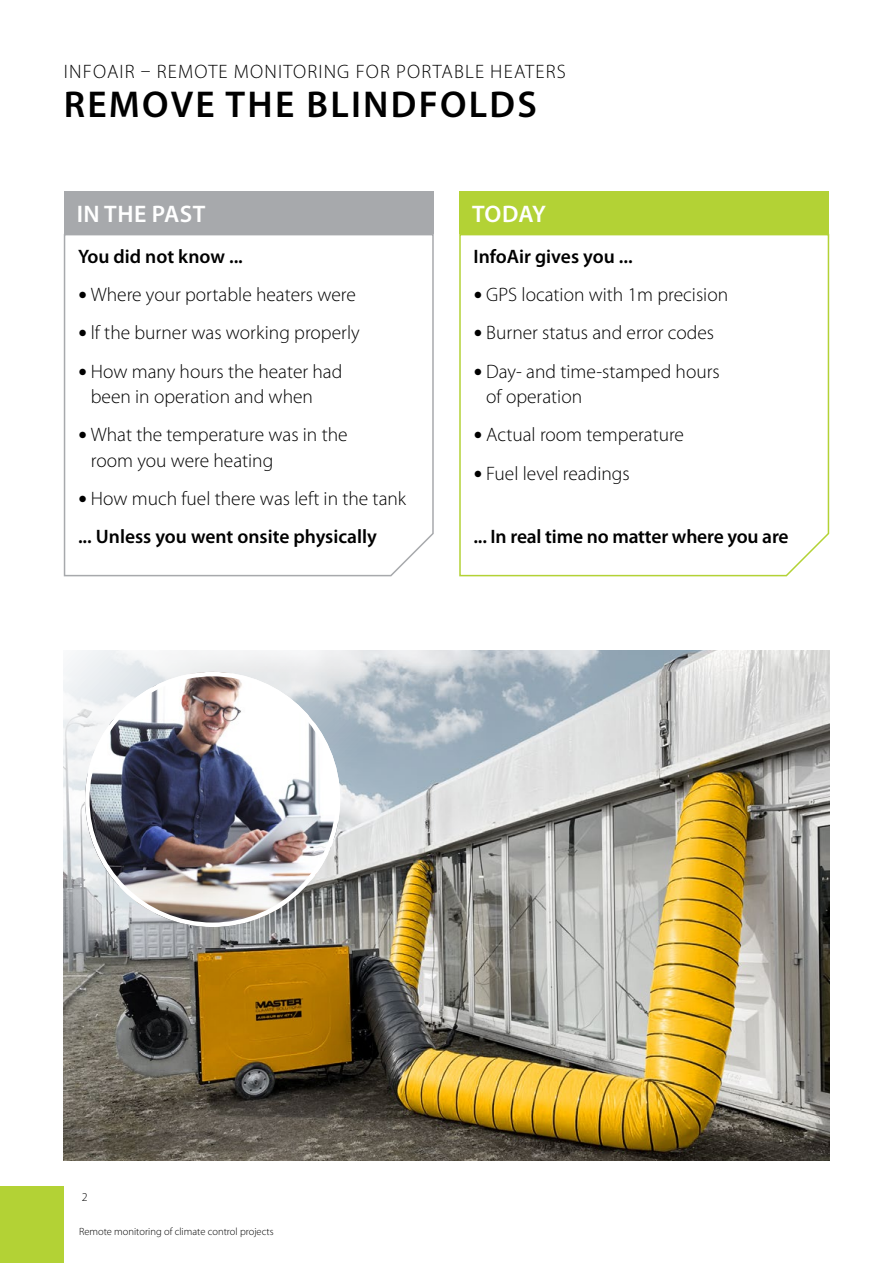
<style>
.page{position:relative;width:893px;height:1263px;background:#fff}
.page>*{position:absolute;margin:0;border:0;box-sizing:border-box;transform-origin:0 0}
.t1{font:600 37.5px "Myriad Pro";letter-spacing:.06em;color:#000}
.t2{font:600 24px "Myriad Pro";letter-spacing:.02em;color:#fff}
.t3{font:300 19.5px/38.2px "Myriad Pro";color:#000}
.t4{font:600 19.5px "Myriad Pro";letter-spacing:-.005em;color:#000}
.t5{font:300 19.5px "Myriad Pro";letter-spacing:.06em;color:#000}
.t6{font:300 12px "Myriad Pro";color:#000}
.t7{font:300 10.5px "Myriad Pro";color:#000}
</style>
<div class="page">
<div style="left:0;top:1186px;width:64px;height:77px;background:#b3d235"></div>
<img style="left:64px;top:651px;width:765px;height:510px">
<img style="left:85px;top:672px;width:255px;height:255px;border-radius:128px">
<svg style="left:63px;top:234px;width:371px;height:343px"></svg>
<div style="left:64px;top:191px;width:370px;height:43px;background:#a7a9ac"></div>
<svg style="left:459px;top:234px;width:371px;height:343px"></svg>
<div style="left:459px;top:191px;width:370px;height:43px;background:#b3d235"></div>
<svg style="left:79px;top:292px;width:7px;height:6px"></svg>
<svg style="left:79px;top:330px;width:7px;height:6px"></svg>
<svg style="left:79px;top:368px;width:7px;height:7px"></svg>
<svg style="left:79px;top:432px;width:7px;height:6px"></svg>
<svg style="left:79px;top:496px;width:7px;height:6px"></svg>
<svg style="left:475px;top:292px;width:6px;height:6px"></svg>
<svg style="left:475px;top:330px;width:6px;height:6px"></svg>
<svg style="left:475px;top:368px;width:6px;height:7px"></svg>
<svg style="left:475px;top:432px;width:6px;height:6px"></svg>
<svg style="left:475px;top:470px;width:6px;height:7px"></svg>
<p class="t5" style="left:64px;top:60px;width:503px">INFOAIR – REMOTE MONITORING FOR PORTABLE HEATERS</p>
<h1 class="t1" style="left:64px;top:81px;width:475px">REMOVE THE BLINDFOLDS</h1>
<p class="t2" style="left:77px;top:198px;width:130px">IN THE PAST</p>
<p class="t4" style="left:78px;top:244px;width:166px">You did not know ...</p>
<p class="t3" style="left:91px;top:275px;width:270px">Where your portable heaters were lf the burner was working properly<br>How many hours the heater had</p>
<p class="t3" style="left:91px;top:377px;width:258px">been in operation and when<br>What the temperature was in the</p>
<p class="t3" style="left:91px;top:441px;width:317px">room you were heating<br>How much fuel there was left in the tank</p>
<p class="t4" style="left:78px;top:524px;width:300px">... Unless you went onsite physically</p>
<p class="t2" style="left:472px;top:198px;width:75px">TODAY</p>
<p class="t4" style="left:473px;top:244px;width:161px">InfoAir gives you ...</p>
<p class="t3" style="left:486px;top:275px;width:243px">GPS location with 1m precision<br>Burner status and error codes<br>Day- and time-stamped hours</p>
<p class="t3" style="left:486px;top:377px;width:199px">of operation<br>Actual room temperature<br>Fuel level readings</p>
<p class="t4" style="left:473px;top:524px;width:317px">... In real time no matter where you are</p>
<p class="t6" style="left:82px;top:1189px;width:7px">2</p>
<p class="t7" style="left:79px;top:1225px;width:196px">Remote monitoring of climate control projects</p>
</div>
